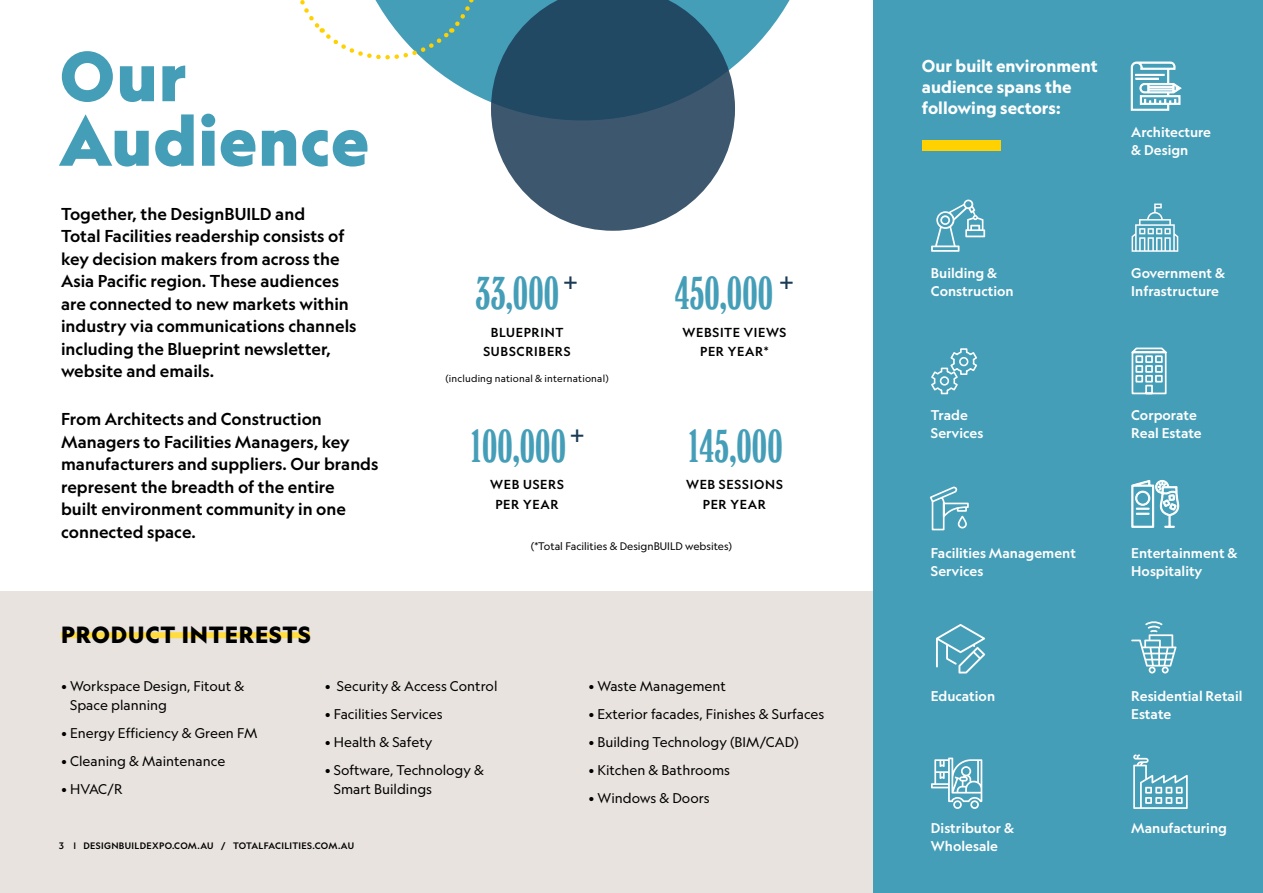
<style>
.page{position:relative;width:1263px;height:893px;background:#fff}
.page>*{position:absolute;margin:0;border:0;box-sizing:border-box;transform-origin:0 0}
.t1{font:900 67.5px/64.5px "Geograph";letter-spacing:.01em;color:#459eb8}
.t2{font:47.25px "Windsor BT Elongated";letter-spacing:-.025em;color:#459eb8}
.t3{font:900 22.5px "Geograph";letter-spacing:.04em;color:#000}
.t4{font:21px "Windsor BT";color:#1b3a54}
.t5{font:500 16.5px/22.5px "Geograph";color:#000}
.t6{font:700 16.5px/21px "Geograph";color:#fff}
.t7{font:13.5px/19.5px "Geograph";color:#000}
.t8{font:500 13.5px/18px "Geograph";color:#fff}
.t9{font:500 12.45px/19.5px "Geograph";letter-spacing:.055em;color:#000;text-align:center}
.t10{font:10.5px "Geograph";color:#000}
.t11{font:9.75px "Geograph";letter-spacing:.02em;color:#000}
.t12{font:500 9px "Geograph";letter-spacing:.04em;color:#000}
</style>
<div class="page">
<svg style="left:430px;top:0;width:360px;height:102px"></svg>
<svg style="left:491px;top:0;width:244px;height:231px;background:#496a7f"></svg>
<div style="left:0;top:591px;width:907px;height:302px;background:#e8e3de"></div>
<div style="left:873px;top:0;width:390px;height:893px;background:#459eb8"></div>
<div style="left:61px;top:632px;width:249px;height:6px;background:#ffdd40"></div>
<div style="left:922px;top:141px;width:79px;height:10px;background:#ffd100"></div>
<svg style="left:300px;top:0;width:186px;height:65px"></svg>
<svg style="left:936px;top:624px;width:49px;height:49px"></svg>
<svg style="left:1131px;top:204px;width:47px;height:48px"></svg>
<svg style="left:931px;top:200px;width:54px;height:52px"></svg>
<svg style="left:1133px;top:754px;width:55px;height:55px"></svg>
<svg style="left:931px;top:758px;width:51px;height:51px"></svg>
<svg style="left:1131px;top:480px;width:48px;height:48px"></svg>
<svg style="left:1131px;top:621px;width:45px;height:52px"></svg>
<svg style="left:1131px;top:62px;width:50px;height:49px"></svg>
<svg style="left:1131px;top:347px;width:36px;height:48px"></svg>
<svg style="left:929px;top:486px;width:40px;height:45px"></svg>
<svg style="left:931px;top:348px;width:46px;height:47px"></svg>
<h1 class="t1" style="left:60px;top:43px;width:311px">Our<br>Audience</h1>
<p class="t5" style="left:61px;top:202px;width:297px">Together, the DesignBUILD and<br>Total Facilities readership consists of key decision makers from across the Asia Pacific region. These audiences are connected to new markets within industry via communications channels including the Blueprint newsletter, website and emails.</p>
<p class="t5" style="left:61px;top:408px;width:319px">From Architects and Construction Managers to Facilities Managers, key manufacturers and suppliers. Our brands represent the breadth of the entire<br>built environment community in one connected space.</p>
<h3 class="t3" style="left:61px;top:620px;width:251px">PRODUCT INTERESTS</h3>
<h2 class="t2" style="left:475px;top:265px;width:86px">33,000</h2>
<p class="t4" style="left:562px;top:269px;width:19px">+</p>
<p class="t9" style="left:483px;top:322px;width:89px">BLUEPRINT<br>SUBSCRIBERS</p>
<p class="t11" style="left:445px;top:372px;width:165px">(including national &amp; international)</p>
<h2 class="t2" style="left:468px;top:418px;width:100px">100,000</h2>
<p class="t4" style="left:569px;top:422px;width:19px">+</p>
<p class="t9" style="left:490px;top:475px;width:75px">WEB USERS<br>PER YEAR</p>
<h2 class="t2" style="left:674px;top:265px;width:102px">450,000</h2>
<p class="t4" style="left:778px;top:269px;width:19px">+</p>
<p class="t9" style="left:682px;top:322px;width:106px">WEBSITE VIEWS<br>PER YEAR*</p>
<h2 class="t2" style="left:685px;top:418px;width:99px">145,000</h2>
<p class="t9" style="left:686px;top:475px;width:98px">WEB SESSIONS<br>PER YEAR</p>
<p class="t10" style="left:531px;top:539px;width:203px">(*Total Facilities &amp; DesignBUILD websites)</p>
<p class="t7" style="left:70px;top:676px;width:176px;text-indent:-9px">• Workspace Design, Fitout &amp;<br>Space planning</p>
<p class="t7" style="left:61px;top:723px;width:198px">• Energy Efficiency &amp; Green FM</p>
<p class="t7" style="left:61px;top:751px;width:166px">• Cleaning &amp; Maintenance</p>
<p class="t7" style="left:61px;top:779px;width:63px">• HVAC/R</p>
<p class="t7" style="left:325px;top:676px;width:174px">• Security &amp; Access Control</p>
<p class="t7" style="left:325px;top:704px;width:119px">• Facilities Services</p>
<p class="t7" style="left:325px;top:732px;width:109px">• Health &amp; Safety</p>
<p class="t7" style="left:334px;top:760px;width:152px;text-indent:-9px">• Software, Technology &amp;<br>Smart Buildings</p>
<p class="t12" style="left:59px;top:840px;width:296px">3 | DESIGNBUILDEXPO.COM.AU / TOTALFACILITIES.COM.AU</p>
<p class="t7" style="left:588px;top:676px;width:139px">• Waste Management</p>
<p class="t7" style="left:588px;top:704px;width:237px">• Exterior facades, Finishes &amp; Surfaces</p>
<p class="t7" style="left:588px;top:732px;width:212px">• Building Technology (BIM/CAD)</p>
<p class="t7" style="left:588px;top:760px;width:143px">• Kitchen &amp; Bathrooms</p>
<p class="t7" style="left:588px;top:788px;width:123px">• Windows &amp; Doors</p>
<p class="t6" style="left:922px;top:55px;width:177px">Our built environment audience spans the following sectors:</p>
<p class="t8" style="left:1131px;top:123px;width:81px">Architecture &amp; Design</p>
<p class="t8" style="left:931px;top:264px;width:84px">Building &amp;<br>Construction</p>
<p class="t8" style="left:1131px;top:264px;width:95px">Government &amp;<br>Infrastructure</p>
<p class="t8" style="left:931px;top:405px;width:54px">Trade<br>Services</p>
<p class="t8" style="left:1131px;top:405px;width:72px">Corporate<br>Real Estate</p>
<p class="t8" style="left:931px;top:544px;width:147px">Facilities Management<br>Services</p>
<p class="t8" style="left:1131px;top:544px;width:108px">Entertainment &amp;<br>Hospitality</p>
<p class="t8" style="left:931px;top:686px;width:66px">Education</p>
<p class="t8" style="left:1131px;top:686px;width:113px">Residential Retail<br>Estate</p>
<p class="t8" style="left:931px;top:819px;width:85px">Distributor &amp;<br>Wholesale</p>
<p class="t8" style="left:1131px;top:819px;width:97px">Manufacturing</p>
</div>
